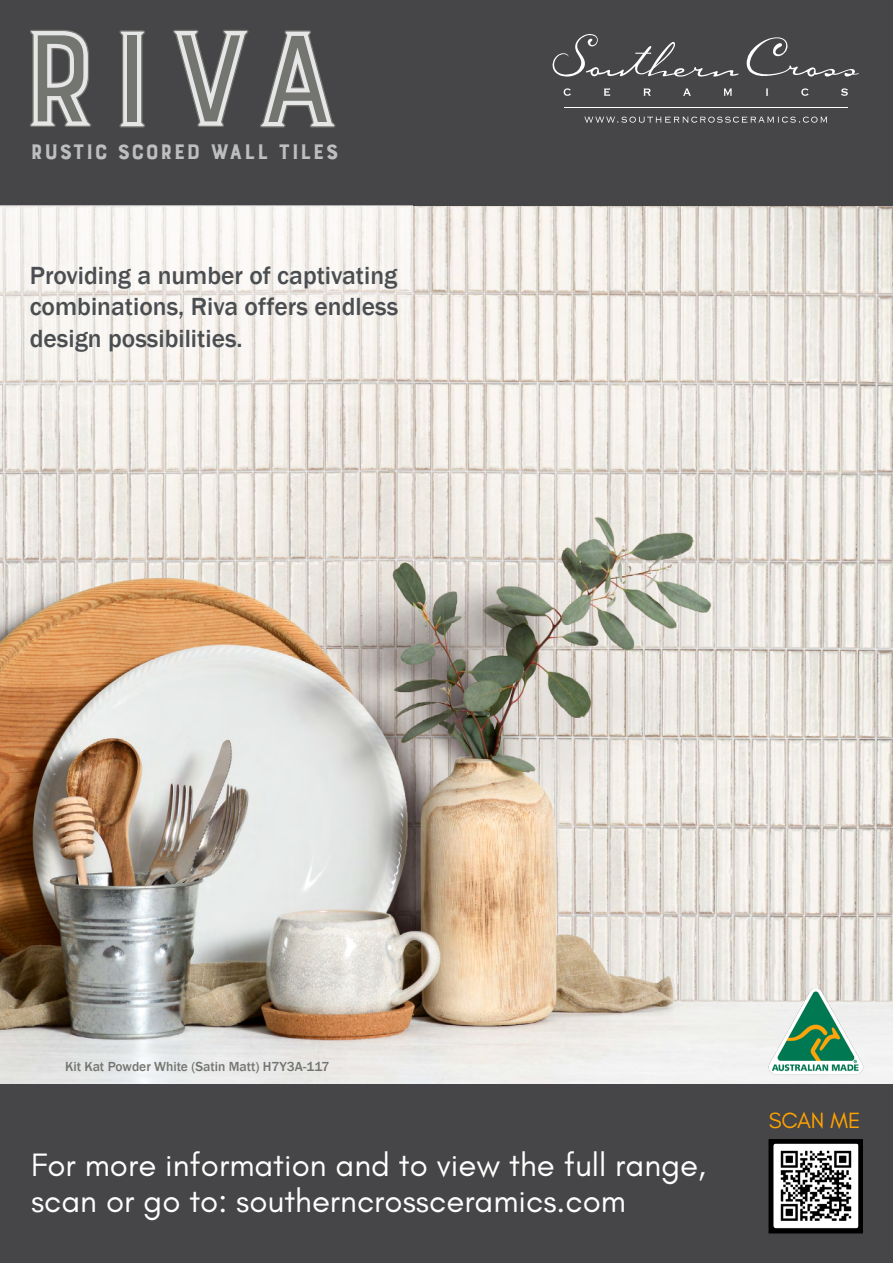
<style>
.page{position:relative;width:893px;height:1263px;background:#fff}
.page>*{position:absolute;margin:0;border:0;box-sizing:border-box;transform-origin:0 0}
.t1{font:33px/36px "Glacial Indifference";color:#fff}
.t2{font:27.45px "Burford Base";color:#bcbec0}
.t3{font:500 25.5px/31.5px "Franklin Gothic";color:#4a4e51;text-align:justify}
.t4{font:22.5px "Glacial Indifference";color:#ffa300}
.t5{font:500 13.5px "Franklin Gothic";color:#737570}
.s1{color:#727570}
</style>
<div class="page">
<img style="left:0;top:205px;width:893px;height:879px">
<div style="left:0;top:1084px;width:893px;height:179px;background:#464547"></div>
<img style="left:773px;top:1144px;width:85px;height:84px">
<div style="left:768px;top:1139px;width:95px;height:94px;border:4px solid #000"></div>
<img style="left:761px;top:985px;width:109px;height:91px">
<div style="left:0;top:0;width:893px;height:205px;background:#464547"></div>
<svg style="left:564px;top:88px;width:7px;height:8px"></svg>
<svg style="left:604px;top:88px;width:6px;height:8px"></svg>
<svg style="left:644px;top:89px;width:7px;height:7px"></svg>
<svg style="left:683px;top:89px;width:8px;height:7px"></svg>
<svg style="left:724px;top:89px;width:8px;height:7px"></svg>
<svg style="left:766px;top:89px;width:2px;height:7px"></svg>
<svg style="left:801px;top:88px;width:8px;height:8px"></svg>
<svg style="left:841px;top:88px;width:7px;height:8px"></svg>
<svg style="left:747px;top:37px;width:112px;height:40px"></svg>
<svg style="left:552px;top:34px;width:187px;height:43px"></svg>
<svg style="left:584px;top:116px;width:243px;height:7px"></svg>
<hr style="left:564px;top:107px;width:284px;height:1px;background:#fff">
<svg style="left:119px;top:30px;width:26px;height:98px"></svg>
<svg style="left:30px;top:29px;width:61px;height:98px"></svg>
<svg style="left:173px;top:29px;width:76px;height:98px"></svg>
<svg style="left:260px;top:30px;width:76px;height:98px"></svg>
<div style="left:128px;top:36px;width:9px;height:86px;background:#737570"></div>
<svg style="left:0;top:206px;width:412px;height:200px;fill:#f7f4f0"></svg>
<p class="t2" style="left:30px;top:138px;width:311px">Rustic scored wall tiles</p>
<p class="t3" style="left:30px;top:260px;width:370px">Providing a number of captivating combinations, Riva offers endless design possibilities.</p>
<p class="t5" style="left:65px;top:1058px;width:266px"><span class="s1">Kit Kat</span> Powder White (Satin Matt) H7Y3A-117</p>
<p class="t1" style="left:31px;top:1147px;width:676px">For more information and to view the full range, scan or go to: southerncrossceramics.com</p>
<p class="t4" style="left:769px;top:1108px;width:93px">SCAN ME</p>
</div>
